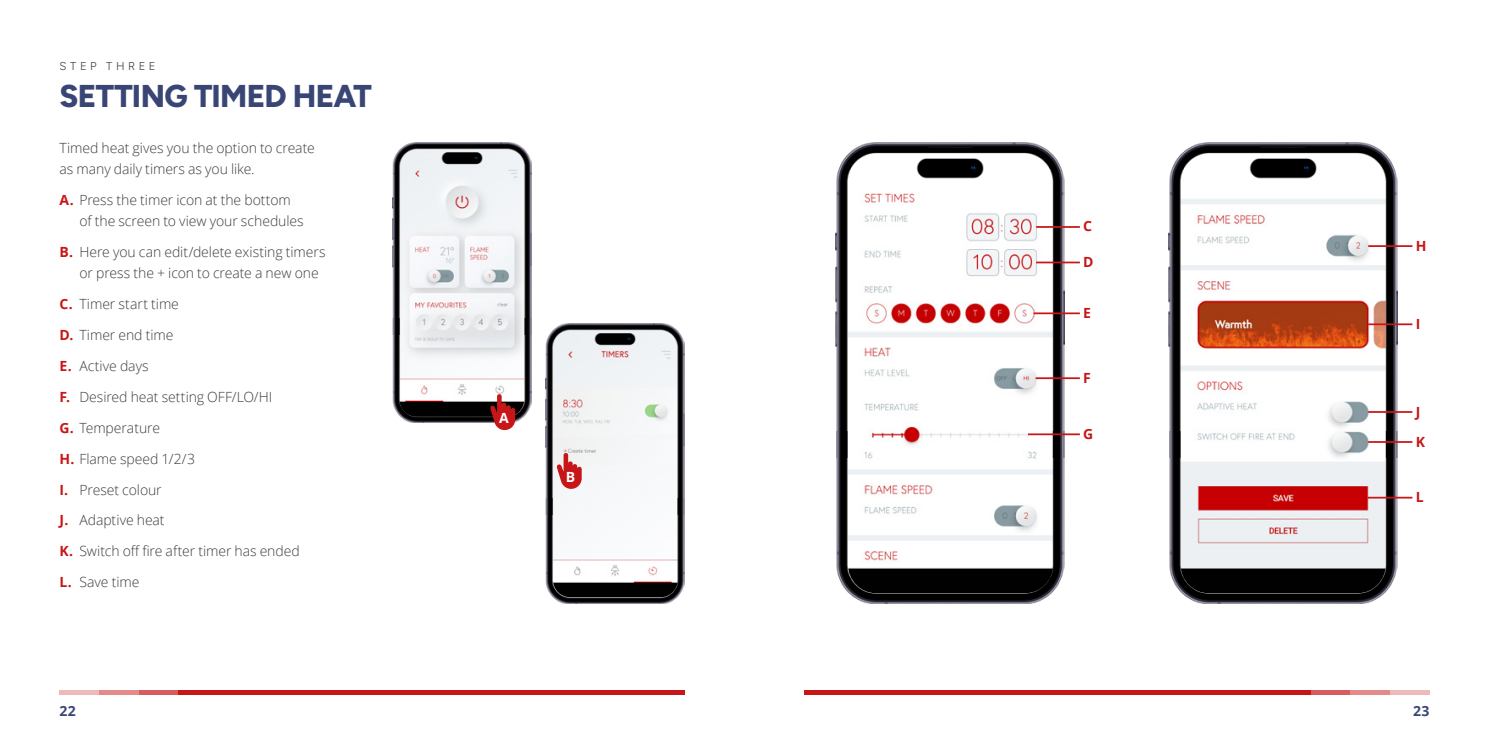
<style>
.page{position:relative;width:1489px;height:745px;background:#fff}
.page>*{position:absolute;margin:0;border:0;box-sizing:border-box;transform-origin:0 0}
.t1{font:300 31.5px "Figtree";letter-spacing:-.02em;color:#394675}
.t2{font:300 14px/21px "Open Sans";letter-spacing:-.005em;color:#3c3c3b}
.t3{font:700 14px/29.9px "Open Sans";color:#c71618}
.t4{font:700 14px "Open Sans";color:#394675}
.t5{font:700 14px "Open Sans";color:#fff}
.t6{font:300 11.38px "Figtree";letter-spacing:.315em;color:#3c3c3b}
.s1{font-weight:700;color:#c71618}
</style>
<div class="page">
<img style="left:545px;top:323px;width:140px;height:175px">
<img style="left:545px;top:498px;width:140px;height:105px">
<img style="left:392px;top:142px;width:139px;height:176px">
<img style="left:392px;top:318px;width:139px;height:104px">
<svg style="left:556px;top:452px;width:25px;height:36px"></svg>
<svg style="left:489px;top:393px;width:26px;height:37px"></svg>
<hr style="left:179px;top:690px;width:506px;height:4px;background:#c71618">
<hr style="left:139px;top:690px;width:40px;height:4px;background:#d75c5d">
<hr style="left:99px;top:690px;width:40px;height:4px;background:#e38a8b">
<hr style="left:60px;top:690px;width:39px;height:4px;background:#eeb9ba">
<img style="left:1168px;top:142px;width:229px;height:289px">
<img style="left:1169px;top:431px;width:228px;height:172px">
<img style="left:836px;top:142px;width:228px;height:289px">
<img style="left:836px;top:431px;width:228px;height:172px">
<hr style="left:1368px;top:245px;width:44px;height:2px;background:#c71618">
<hr style="left:1368px;top:323px;width:44px;height:2px;background:#c71618">
<hr style="left:1367px;top:411px;width:45px;height:1px;background:#c71618">
<hr style="left:1367px;top:441px;width:45px;height:1px;background:#c71618">
<hr style="left:1036px;top:226px;width:43px;height:2px;background:#c71618">
<hr style="left:1036px;top:261px;width:43px;height:2px;background:#c71618">
<hr style="left:1033px;top:312px;width:46px;height:2px;background:#c71618">
<hr style="left:1035px;top:377px;width:44px;height:2px;background:#c71618">
<hr style="left:1367px;top:496px;width:45px;height:2px;background:#c71618">
<hr style="left:1028px;top:433px;width:51px;height:2px;background:#c71618">
<hr style="left:804px;top:690px;width:506px;height:4px;background:#c71618">
<hr style="left:1310px;top:690px;width:39px;height:4px;background:#d75c5d">
<hr style="left:1349px;top:690px;width:40px;height:4px;background:#e38a8b">
<hr style="left:1389px;top:690px;width:40px;height:4px;background:#eeb9ba">
<p class="t6" style="left:60px;top:60px;width:97px">STEP THREE</p>
<h1 class="t1" style="left:60px;top:78px;width:314px">SETTING TIMED HEAT</h1>
<p class="t2" style="left:60px;top:137px;width:257px">Timed heat gives you the option to create as many daily timers as you like.</p>
<p class="t2" style="left:79px;top:189px;width:226px;text-indent:-20px"><span class="s1">A.</span> Press the timer icon at the bottom of the screen to view your schedules</p>
<p class="t2" style="left:79px;top:240px;width:248px;text-indent:-20px"><span class="s1">B.</span> Here you can edit/delete existing timers or press the + icon to create a new one</p>
<p class="t2" style="left:60px;top:292px;width:121px"><span class="s1">C.</span> Timer start time</p>
<p class="t2" style="left:60px;top:323px;width:115px"><span class="s1">D.</span> Timer end time</p>
<p class="t2" style="left:60px;top:354px;width:91px"><span class="s1">E.</span> Active days</p>
<p class="t2" style="left:60px;top:385px;width:214px"><span class="s1">F.</span> Desired heat setting OFF/LO/HI</p>
<p class="t2" style="left:60px;top:416px;width:102px"><span class="s1">G.</span> Temperature</p>
<p class="t2" style="left:60px;top:447px;width:137px"><span class="s1">H.</span> Flame speed 1/2/3</p>
<p class="t2" style="left:60px;top:478px;width:104px"><span class="s1">I.</span> Preset colour</p>
<p class="t2" style="left:60px;top:509px;width:107px"><span class="s1">J.</span> Adaptive heat</p>
<p class="t2" style="left:60px;top:540px;width:242px"><span class="s1">K.</span> Switch off fire after timer has ended</p>
<p class="t2" style="left:60px;top:571px;width:81px"><span class="s1">L.</span> Save time</p>
<p class="t5" style="left:499px;top:407px;width:11px">A</p>
<p class="t5" style="left:566px;top:466px;width:11px">B</p>
<p class="t3" style="left:1083px;top:211px;width:10px">C</p>
<p class="t3" style="left:1083px;top:246px;width:12px">D</p>
<p class="t3" style="left:1083px;top:297px;width:9px">E</p>
<p class="t3" style="left:1083px;top:362px;width:9px">F</p>
<p class="t3" style="left:1083px;top:418px;width:12px">G</p>
<p class="t3" style="left:1415px;top:230px;width:12px">H</p>
<p class="t3" style="left:1415px;top:308px;width:6px">I</p>
<p class="t3" style="left:1415px;top:396px;width:11px">J<br>K</p>
<p class="t3" style="left:1415px;top:481px;width:9px">L</p>
<p class="t4" style="left:60px;top:700px;width:18px">22</p>
<p class="t4" style="left:1412px;top:700px;width:18px">23</p>
</div>
